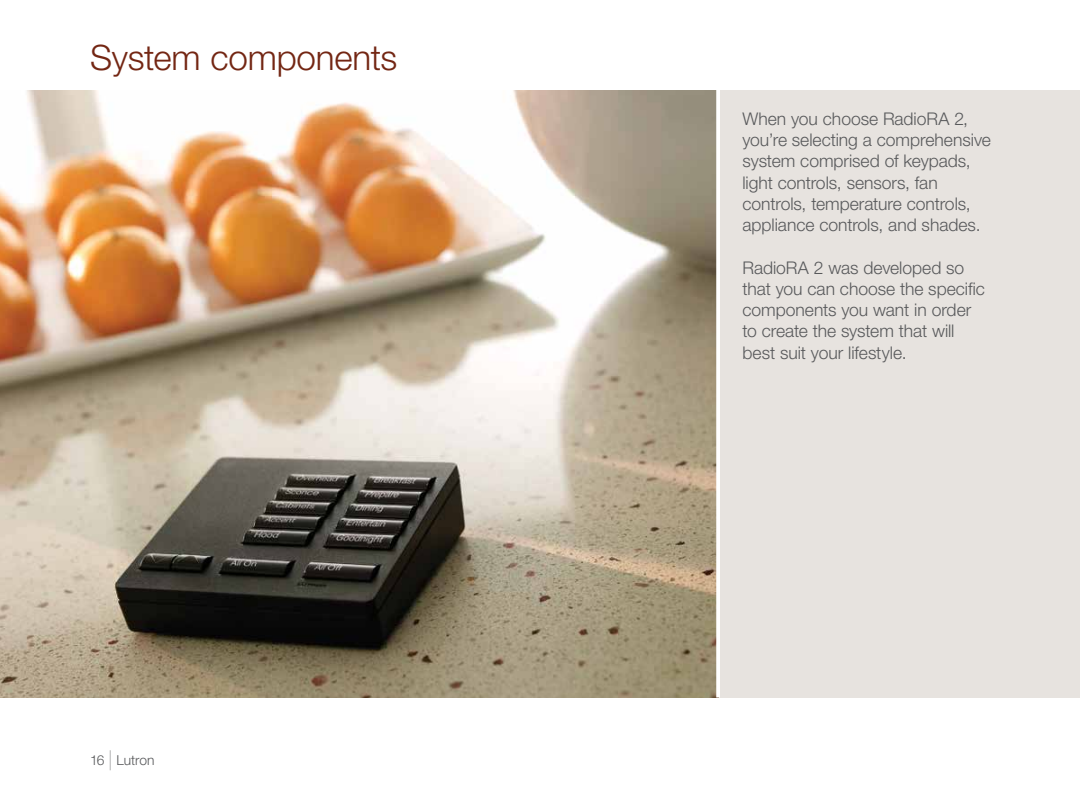
<style>
.page{position:relative;width:1080px;height:810px;background:#fff}
.page>*{position:absolute;margin:0;border:0;box-sizing:border-box;transform-origin:0 0}
.t1{font:300 35px "Helvetica Neue LT Std";letter-spacing:-.005em;color:#732613}
.t2{font:300 17.5px/21.2px "Helvetica Neue LT Std";letter-spacing:-.005em;color:#58595b}
.t3{font:300 13.75px "Helvetica Neue LT Std";letter-spacing:-.005em;color:#58595b}
.s1{font-weight:200;font-size:20px}
</style>
<div class="page">
<div style="left:0;top:90px;width:1080px;height:608px;background:#e7e3df"></div>
<img style="left:0;top:90px;width:716px;height:608px">
<svg style="left:716px;top:90px;width:4px;height:608px;fill:#fff"></svg>
<h1 class="t1" style="left:90px;top:36px;width:309px">System components</h1>
<p class="t3" style="left:90px;top:752px;width:66px">16 <span class="s1">|</span> Lutron</p>
<p class="t2" style="left:742px;top:108px;width:250px">When you choose RadioRA 2, you’re selecting a comprehensive system comprised of keypads, light controls, sensors, fan controls, temperature controls, appliance controls, and shades.</p>
<p class="t2" style="left:742px;top:257px;width:244px">RadioRA 2 was developed so that you can choose the specific components you want in order to create the system that will best suit your lifestyle.</p>
</div>
